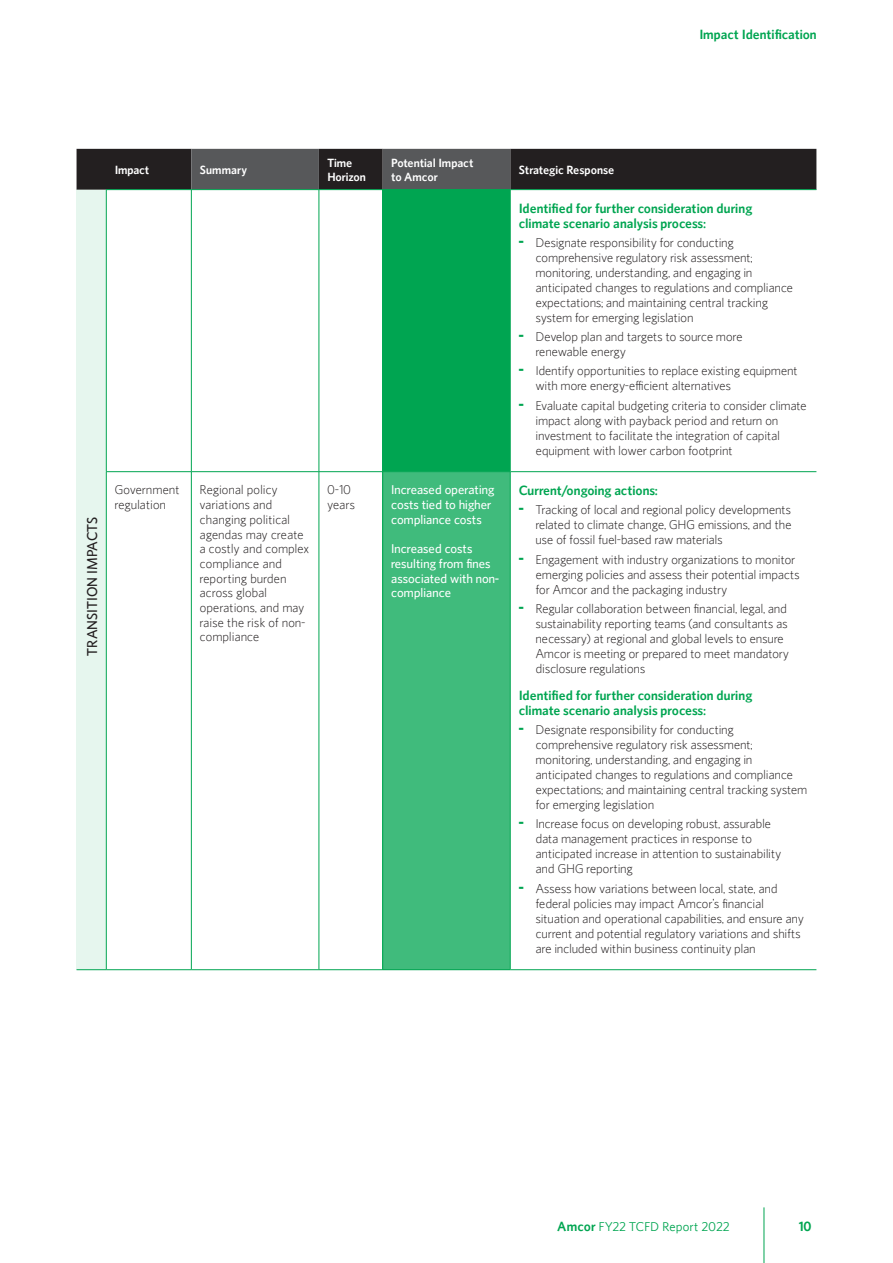
<style>
.page{position:relative;width:893px;height:1263px;background:#fff}
.page>*{position:absolute;margin:0;border:0;box-sizing:border-box;transform-origin:0 0}
.Bullet_title{font:600 13.5px/14.7px "Amcor Pro";color:#00a551}
.Intro_Copy{font:600 13.5px "Amcor Pro";letter-spacing:-.005em;color:#00a551}
.Body_title{font:500 13.5px "Amcor Pro";letter-spacing:-.01em;color:#231f20}
.Table_Text{font:300 12px/15px "Amcor Pro";letter-spacing:-.01em;color:#231f20}
.Table_Text-2{font:500 12px/14.7px "Amcor Pro";color:#fff}
.t1{font:600 12px/13.5px "Amcor Pro";color:#fff}
.t2{font:12px "Amcor Pro";letter-spacing:.01em;color:#00a551}
.s1{font-weight:600;font-size:16.5px;color:#00a551}
.s2{font-weight:600;font-size:13.5px}
</style>
<div class="page">
<div style="left:77px;top:190px;width:29px;height:780px;background:#e6f6ee"></div>
<svg style="left:77px;top:149px;width:739px;height:41px;background:#353234"></svg>
<div style="left:383px;top:190px;width:127px;height:282px;background:#00a551"></div>
<div style="left:383px;top:472px;width:127px;height:498px;background:#40bb7c"></div>
<hr style="left:106px;top:189px;width:85px;height:1px;background:#00a551">
<hr style="left:191px;top:189px;width:128px;height:1px;background:#00a551">
<hr style="left:319px;top:189px;width:64px;height:1px;background:#00a551">
<hr style="left:383px;top:189px;width:127px;height:1px;background:#00a551">
<hr style="left:510px;top:189px;width:306px;height:1px;background:#00a551">
<hr style="left:191px;top:190px;width:1px;height:281px;background:#00a551">
<hr style="left:319px;top:190px;width:1px;height:281px;background:#00a551">
<hr style="left:382px;top:190px;width:1px;height:281px;background:#00a551">
<hr style="left:510px;top:190px;width:1px;height:281px;background:#00a551">
<hr style="left:106px;top:471px;width:85px;height:1px;background:#00a551">
<hr style="left:191px;top:471px;width:128px;height:1px;background:#00a551">
<hr style="left:191px;top:472px;width:1px;height:497px;background:#00a551">
<hr style="left:319px;top:471px;width:64px;height:1px;background:#00a551">
<hr style="left:319px;top:472px;width:1px;height:497px;background:#00a551">
<hr style="left:382px;top:472px;width:1px;height:497px;background:#00a551">
<hr style="left:510px;top:471px;width:306px;height:1px;background:#00a551">
<hr style="left:510px;top:472px;width:1px;height:497px;background:#00a551">
<svg style="left:77px;top:969px;width:29px;height:1px"></svg>
<hr style="left:106px;top:969px;width:85px;height:1px;background:#00a551">
<hr style="left:191px;top:969px;width:128px;height:1px;background:#00a551">
<hr style="left:319px;top:969px;width:64px;height:1px;background:#00a551">
<hr style="left:383px;top:969px;width:127px;height:1px;background:#00a551">
<hr style="left:510px;top:969px;width:306px;height:1px;background:#00a551">
<hr style="left:106px;top:190px;width:1px;height:281px;background:#00a551">
<hr style="left:106px;top:472px;width:1px;height:497px;background:#00a551">
<hr style="left:764px;top:1207px;width:1px;height:56px;background:#00a551">
<p class="Intro_Copy" style="left:699px;top:26px;width:119px">Impact Identification</p>
<p class="Body_title" style="left:83px;top:656px;width:141px;rotate:-90deg">TRANSITION IMPACTS</p>
<p class="t1" style="left:115px;top:163px;width:36px">Impact</p>
<p class="t1" style="left:200px;top:163px;width:49px">Summary</p>
<p class="t1" style="left:327px;top:156px;width:40px">Time<br>Horizon</p>
<p class="t1" style="left:391px;top:155px;width:84px;line-height:14.4px">Potential Impact to Amcor</p>
<p class="t1" style="left:519px;top:163px;width:97px">Strategic Response</p>
<p class="Bullet_title" style="left:519px;top:201px;width:235px">Identified for further consideration during climate scenario analysis process:</p>
<p class="Table_Text" style="left:536px;top:235px;width:259px;text-indent:-17px"><span class="s1">-</span> Designate responsibility for conducting comprehensive regulatory risk assessment; monitoring, understanding, and engaging in anticipated changes to regulations and compliance expectations; and maintaining central tracking system for emerging legislation</p>
<p class="Table_Text" style="left:536px;top:329px;width:209px;text-indent:-17px"><span class="s1">-</span> Develop plan and targets to source more renewable energy</p>
<p class="Table_Text" style="left:536px;top:363px;width:264px;text-indent:-17px"><span class="s1">-</span> Identify opportunities to replace existing equipment with more energy-efficient alternatives</p>
<p class="Table_Text" style="left:536px;top:397px;width:273px;text-indent:-17px"><span class="s1">-</span> Evaluate capital budgeting criteria to consider climate impact along with payback period and return on investment to facilitate the integration of capital equipment with lower carbon footprint</p>
<p class="Table_Text" style="left:115px;top:482px;width:67px">Government regulation</p>
<p class="Table_Text" style="left:200px;top:482px;width:111px">Regional policy variations and changing political agendas may create a costly and complex compliance and reporting burden across global operations, and may raise the risk of non&shy;compliance</p>
<p class="Table_Text" style="left:327px;top:482px;width:29px">0-10 years</p>
<p class="Table_Text-2" style="left:391px;top:482px;width:105px">Increased operating costs tied to higher compliance costs</p>
<p class="Bullet_title" style="left:519px;top:483px;width:140px">Current/ongoing actions:</p>
<p class="Table_Text" style="left:536px;top:502px;width:257px;text-align:justify;text-indent:-17px"><span class="s1">-</span> Tracking of local and regional policy developments related to climate change, GHG emissions, and the use of fossil fuel-based raw materials</p>
<p class="Table_Text" style="left:536px;top:551px;width:266px;text-indent:-17px"><span class="s1">-</span> Engagement with industry organizations to monitor emerging policies and assess their potential impacts for Amcor and the packaging industry</p>
<p class="Table_Text" style="left:536px;top:601px;width:255px;text-indent:-17px"><span class="s1">-</span> Regular collaboration between financial, legal, and sustainability reporting teams (and consultants as necessary) at regional and global levels to ensure Amcor is meeting or prepared to meet mandatory disclosure regulations</p>
<p class="Bullet_title" style="left:519px;top:688px;width:235px">Identified for further consideration during climate scenario analysis process:</p>
<p class="Table_Text" style="left:536px;top:722px;width:273px;text-indent:-17px"><span class="s1">-</span> Designate responsibility for conducting comprehensive regulatory risk assessment; monitoring, understanding, and engaging in anticipated changes to regulations and compliance expectations; and maintaining central tracking system for emerging legislation</p>
<p class="Table_Text" style="left:536px;top:816px;width:247px;text-indent:-17px"><span class="s1">-</span> Increase focus on developing robust, assurable data management practices in response to anticipated increase in attention to sustainability and GHG reporting</p>
<p class="Table_Text" style="left:536px;top:880px;width:270px;text-indent:-17px"><span class="s1">-</span> Assess how variations between local, state, and federal policies may impact Amcor’s financial situation and operational capabilities, and ensure any current and potential regulatory variations and shifts are included within business continuity plan</p>
<p class="Table_Text-2" style="left:391px;top:541px;width:109px">Increased costs resulting from fines associated with non&shy;compliance</p>
<p class="t2" style="left:557px;top:1219px;width:174px"><span class="s2">Amcor</span> FY22 TCFD Report 2022</p>
<p class="Bullet_title" style="left:798px;top:1219px;width:15px">10</p>
</div>
